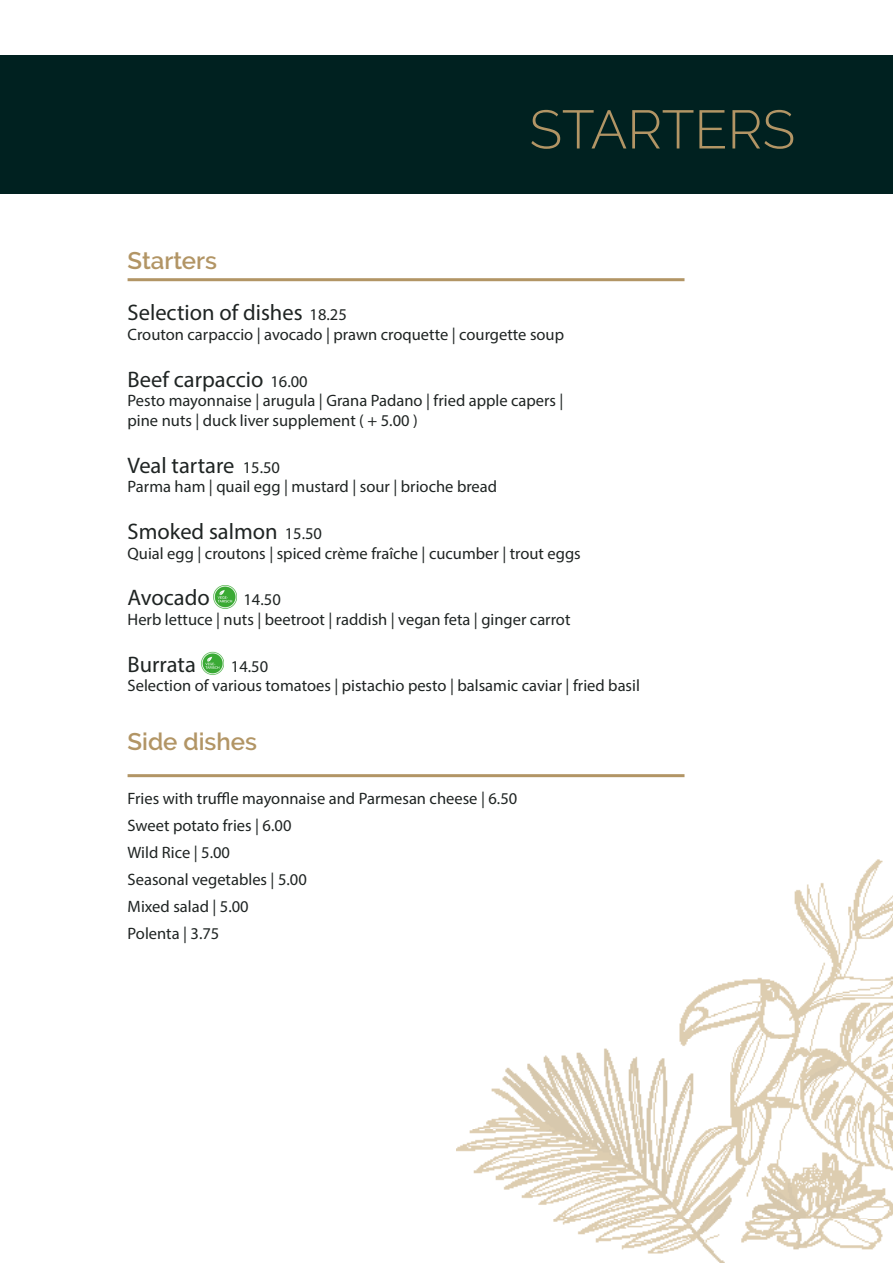
<style>
.page{position:relative;width:893px;height:1263px;background:#fff}
.page>*{position:absolute;margin:0;border:0;box-sizing:border-box;transform-origin:0 0}
.t1{font:300 54px "Raleway";color:#b29565}
.t2{font:600 24px "Raleway";color:#b29565}
.t3{font:22.5px "Myriad Pro";color:#1f2423}
.t4{font:16.5px "Myriad Pro";color:#1f2423}
.s1{font-size:16.5px}
</style>
<div class="page">
<div style="left:0;top:55px;width:893px;height:138px;background:#002120"></div>
<img style="left:457px;top:859px;width:436px;height:404px">
<hr style="left:128px;top:278px;width:556px;height:3px;background:#b29565">
<img style="left:213px;top:585px;width:24px;height:24px">
<img style="left:201px;top:652px;width:23px;height:23px">
<hr style="left:128px;top:774px;width:556px;height:3px;background:#b29565">
<p class="t1" style="left:529px;top:98px;width:267px">STARTERS</p>
<p class="t2" style="left:128px;top:247px;width:91px">Starters</p>
<p class="t3" style="left:128px;top:299px;width:221px">Selection of dishes <span class="s1">18.25</span></p>
<p class="t4" style="left:128px;top:324px;width:438px">Crouton carpaccio | avocado | prawn croquette | courgette soup</p>
<p class="t3" style="left:128px;top:365px;width:182px">Beef carpaccio <span class="s1">16.00</span></p>
<p class="t4" style="left:128px;top:391px;width:437px">Pesto mayonnaise | arugula | Grana Padano | fried apple capers |</p>
<p class="t4" style="left:128px;top:410px;width:292px">pine nuts | duck liver supplement ( + 5.00 )</p>
<p class="t3" style="left:128px;top:451px;width:154px">Veal tartare <span class="s1">15.50</span></p>
<p class="t4" style="left:128px;top:477px;width:371px">Parma ham | quail egg | mustard | sour | brioche bread</p>
<p class="t3" style="left:128px;top:517px;width:196px">Smoked salmon <span class="s1">15.50</span></p>
<p class="t4" style="left:128px;top:543px;width:455px">Quial egg | croutons | spiced crème fraîche | cucumber | trout eggs</p>
<p class="t3" style="left:128px;top:584px;width:84px">Avocado</p>
<p class="t4" style="left:244px;top:589px;width:39px">14.50</p>
<p class="t4" style="left:128px;top:609px;width:444px">Herb lettuce | nuts | beetroot | raddish | vegan feta | ginger carrot</p>
<p class="t3" style="left:128px;top:650px;width:70px">Burrata</p>
<p class="t4" style="left:231px;top:656px;width:39px">14.50</p>
<p class="t4" style="left:128px;top:676px;width:514px">Selection of various tomatoes | pistachio pesto | balsamic caviar | fried basil</p>
<p class="t2" style="left:128px;top:728px;width:131px">Side dishes</p>
<p class="t4" style="left:128px;top:788px;width:391px">Fries with truffle mayonnaise and Parmesan cheese | 6.50</p>
<p class="t4" style="left:128px;top:815px;width:165px">Sweet potato fries | 6.00</p>
<p class="t4" style="left:128px;top:842px;width:104px">Wild Rice | 5.00</p>
<p class="t4" style="left:128px;top:869px;width:181px">Seasonal vegetables | 5.00</p>
<p class="t4" style="left:128px;top:896px;width:123px">Mixed salad | 5.00</p>
<p class="t4" style="left:128px;top:923px;width:93px">Polenta | 3.75</p>
</div>
